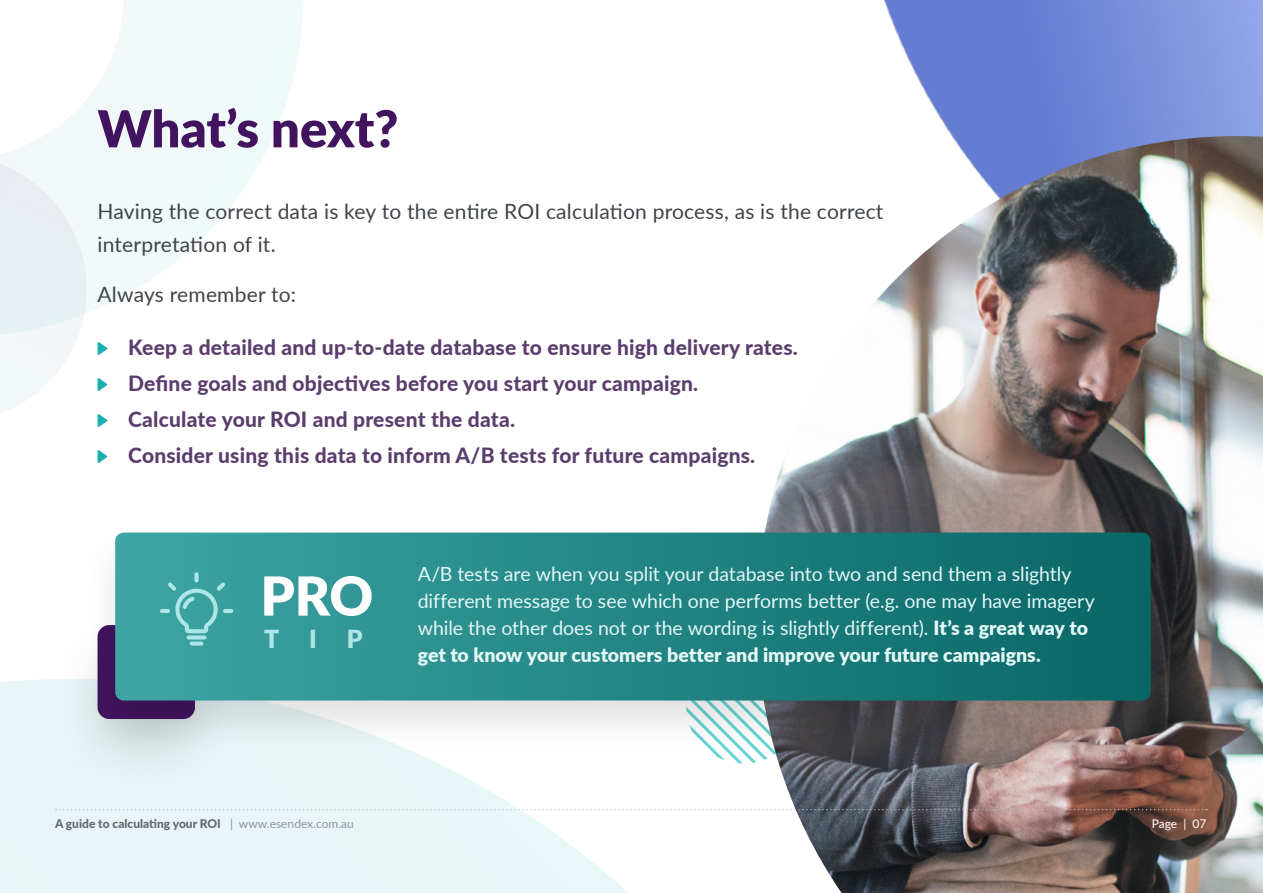
<style>
.page{position:relative;width:1263px;height:893px;background:#fff}
.page>*{position:absolute;margin:0;border:0;box-sizing:border-box;transform-origin:0 0}
.t1{font:900 53.85px "Lato";color:#fff}
.t2{font:900 51px "Lato";letter-spacing:-.005em;color:#42145f}
.t3{font:900 24.9px "Lato";color:#ace6e6}
.t4{font:800 21px/36px "Lato";letter-spacing:.01em;color:#5b3d6d}
.t5{font:21px/33px "Lato";letter-spacing:.01em;color:#404448}
.t6{font:19.5px/27px "Lato";letter-spacing:-.005em;color:#e4f7f7}
.t7{font:800 12px "Lato";color:#5d6873}
.t8{font:12px "Lato";letter-spacing:-.005em;color:#fff}
.s1{font-weight:900}
.s2{font-weight:400;color:#8a959e}
</style>
<div class="page">
<img style="left:883px;top:0;width:380px;height:136px">
<svg style="left:0;top:679px;width:756px;height:214px"></svg>
<img style="left:760px;top:136px;width:503px;height:757px">
<svg style="left:47px;top:0;width:256px;height:311px"></svg>
<svg style="left:0;top:135px;width:92px;height:278px"></svg>
<svg style="left:56px;top:809px;width:1151px;height:1px"></svg>
<svg style="left:98px;top:342px;width:9px;height:13px"></svg>
<svg style="left:98px;top:378px;width:9px;height:13px"></svg>
<svg style="left:98px;top:414px;width:9px;height:13px"></svg>
<svg style="left:98px;top:450px;width:9px;height:13px"></svg>
<div style="left:52px;top:608px;width:189px;height:186px;background:#000;opacity:.12"></div>
<div style="left:82px;top:521px;width:1102px;height:234px;background:#000;opacity:.12"></div>
<svg style="left:115px;top:533px;width:1036px;height:167px;background:#238584"></svg>
<svg style="left:187px;top:635px;width:20px;height:4px"></svg>
<div style="left:194px;top:572px;width:5px;height:10px;background:#ace6e6;border-radius:2px"></div>
<hr style="left:160px;top:609px;width:10px;height:4px;background:#ace6e6;border-radius:2px">
<hr style="left:223px;top:609px;width:10px;height:4px;background:#ace6e6;border-radius:2px">
<svg style="left:190px;top:642px;width:13px;height:4px"></svg>
<svg style="left:168px;top:582px;width:57px;height:51px;background:#53b0af"></svg>
<h2 class="t2" style="left:98px;top:90px;width:302px">What’s next?</h2>
<p class="t5" style="left:98px;top:194px;width:787px">Having the correct data is key to the entire ROI calculation process, as is the correct interpretation of it.</p>
<p class="t5" style="left:98px;top:277px;width:200px">Always remember to:</p>
<p class="t4" style="left:128px;top:328px;width:671px">Keep a detailed and up-to-date database to ensure high delivery rates.<br>Define goals and objectives before you start your campaign.<br>Calculate your ROI and present the data.<br>Consider using this data to inform A/B tests for future campaigns.</p>
<h1 class="t1" style="left:260px;top:555px;width:114px">PRO</h1>
<p class="t3" style="left:264px;top:620px;width:100px">TIP</p>
<p class="t6" style="left:418px;top:559px;width:678px">A/B tests are when you split your database into two and send them a slightly different message to see which one performs better (e.g. one may have imagery while the other does not or the wording is slightly different). <span class="s1">It’s a great way to get to know your customers better and improve your future campaigns.</span></p>
<p class="t7" style="left:55px;top:815px;width:300px">A guide to calculating your ROI <span class="s2">| www.esendex.com.au</span></p>
<p class="t8" style="left:1152px;top:815px;width:56px">Page | 07</p>
</div>
